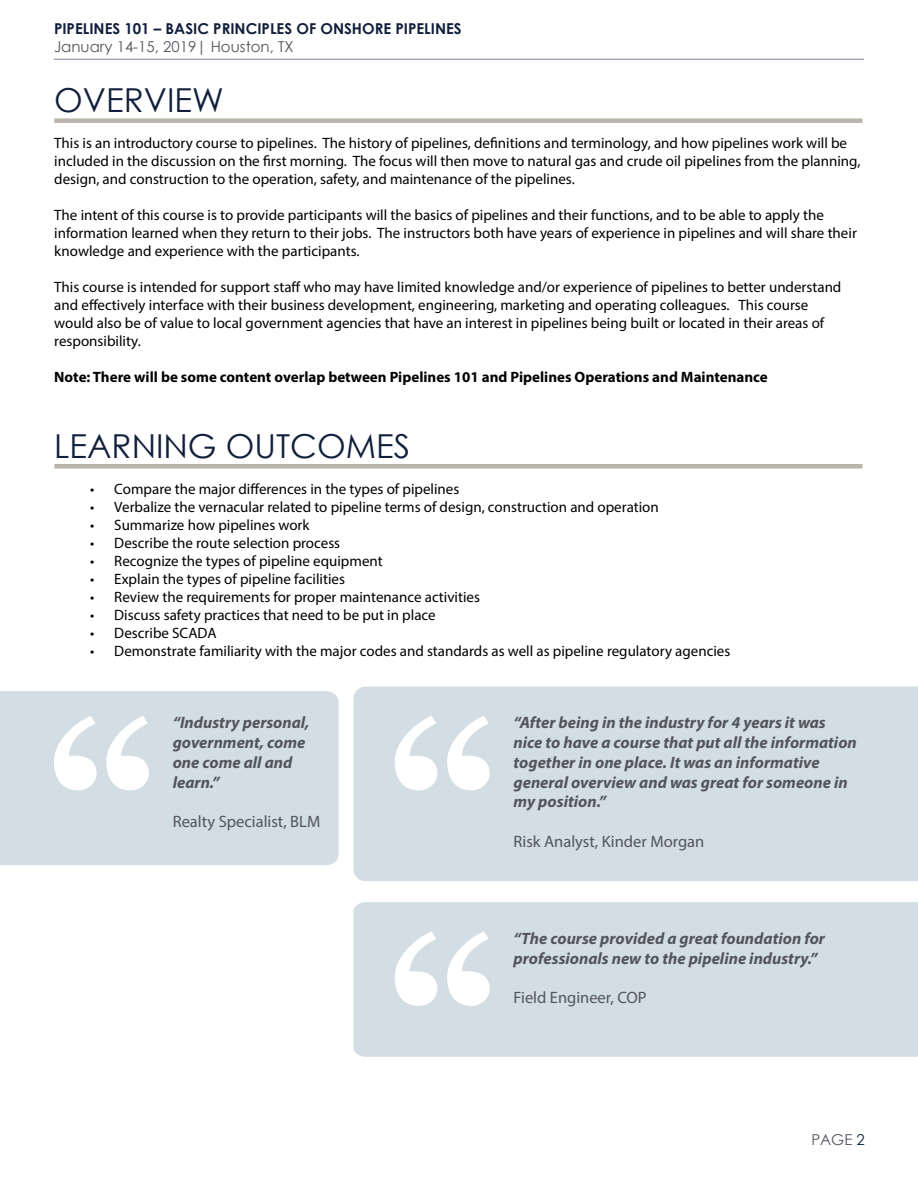
<style>
.page{position:relative;width:918px;height:1188px;background:#fff}
.page>*{position:absolute;margin:0;border:0;box-sizing:border-box;transform-origin:0 0}
.t1{font:33px "Century Gothic";color:#111f3c}
.t2{font:italic 700 16.5px/19.8px "Myriad Pro";color:#52555b}
.t3{font:16.5px "Myriad Pro";color:#52555b}
.t4{font:15px/18px "Myriad Pro";color:#000}
.t5{font:700 15px "Myriad Pro";color:#000}
.t6{font:700 15px "Century Gothic";color:#111f3c}
.t7{font:15px "Century Gothic";color:#52555b}
.s1{color:#111f3c}
</style>
<div class="page">
<hr style="left:54px;top:59px;width:810px;height:1px;background:#111f3c">
<div style="left:54px;top:118px;width:808px;height:5px;background:#bab5aa"></div>
<div style="left:54px;top:464px;width:808px;height:5px;background:#bab5aa"></div>
<div style="left:353px;top:687px;width:565px;height:194px;background:#d3dee4"></div>
<svg style="left:395px;top:716px;width:95px;height:74px"></svg>
<div style="left:353px;top:902px;width:565px;height:155px;background:#d3dee4"></div>
<svg style="left:395px;top:931px;width:95px;height:75px"></svg>
<div style="left:0;top:691px;width:339px;height:174px;background:#d3dee4"></div>
<svg style="left:54px;top:716px;width:95px;height:74px"></svg>
<p class="t6" style="left:54px;top:17px;width:409px">PIPELINES 101 – BASIC PRINCIPLES OF ONSHORE PIPELINES</p>
<p class="t7" style="left:54px;top:36px;width:241px">January 14-15, 2019| Houston, TX</p>
<h1 class="t1" style="left:54px;top:77px;width:171px">OVERVIEW</h1>
<p class="t4" style="left:54px;top:134px;width:808px">This is an introductory course to pipelines. The history of pipelines, definitions and terminology, and how pipelines work will be included in the discussion on the first morning. The focus will then move to natural gas and crude oil pipelines from the planning, design, and construction to the operation, safety, and maintenance of the pipelines.</p>
<p class="t4" style="left:54px;top:206px;width:804px">The intent of this course is to provide participants will the basics of pipelines and their functions, and to be able to apply the information learned when they return to their jobs. The instructors both have years of experience in pipelines and will share their knowledge and experience with the participants.</p>
<p class="t4" style="left:54px;top:278px;width:789px">This course is intended for support staff who may have limited knowledge and/or experience of pipelines to better understand and effectively interface with their business development, engineering, marketing and operating colleagues. This course would also be of value to local government agencies that have an interest in pipelines being built or located in their areas of responsibility.</p>
<p class="t5" style="left:54px;top:368px;width:715px">Note: There will be some content overlap between Pipelines 101 and Pipelines Operations and Maintenance</p>
<h1 class="t1" style="left:54px;top:423px;width:357px">LEARNING OUTCOMES</h1>
<p class="t4" style="left:90px;top:480px;width:371px">• Compare the major differences in the types of pipelines</p>
<p class="t4" style="left:90px;top:498px;width:570px">• Verbalize the vernacular related to pipeline terms of design, construction and operation</p>
<p class="t4" style="left:90px;top:516px;width:221px">• Summarize how pipelines work</p>
<p class="t4" style="left:90px;top:534px;width:251px">• Describe the route selection process</p>
<p class="t4" style="left:90px;top:552px;width:294px">• Recognize the types of pipeline equipment</p>
<p class="t4" style="left:90px;top:570px;width:256px">• Explain the types of pipeline facilities</p>
<p class="t4" style="left:90px;top:588px;width:391px">• Review the requirements for proper maintenance activities</p>
<p class="t4" style="left:90px;top:606px;width:347px">• Discuss safety practices that need to be put in place</p>
<p class="t4" style="left:90px;top:624px;width:128px">• Describe SCADA</p>
<p class="t4" style="left:90px;top:642px;width:642px">• Demonstrate familiarity with the major codes and standards as well as pipeline regulatory agencies</p>
<p class="t2" style="left:173px;top:712px;width:138px">“Industry personal, government, come one come all and learn.”</p>
<p class="t3" style="left:173px;top:812px;width:149px">Realty Specialist, BLM</p>
<p class="t2" style="left:514px;top:712px;width:345px">“After being in the industry for 4 years it was nice to have a course that put all the information together in one place. It was an informative general overview and was great for someone in my position.”</p>
<p class="t3" style="left:514px;top:831px;width:192px">Risk Analyst, Kinder Morgan</p>
<p class="t2" style="left:514px;top:928px;width:313px">“The course provided a great foundation for professionals new to the pipeline industry.”</p>
<p class="t3" style="left:514px;top:987px;width:135px">Field Engineer, COP</p>
<p class="t7" style="left:811px;top:1129px;width:55px">PAGE <span class="s1">2</span></p>
</div>
